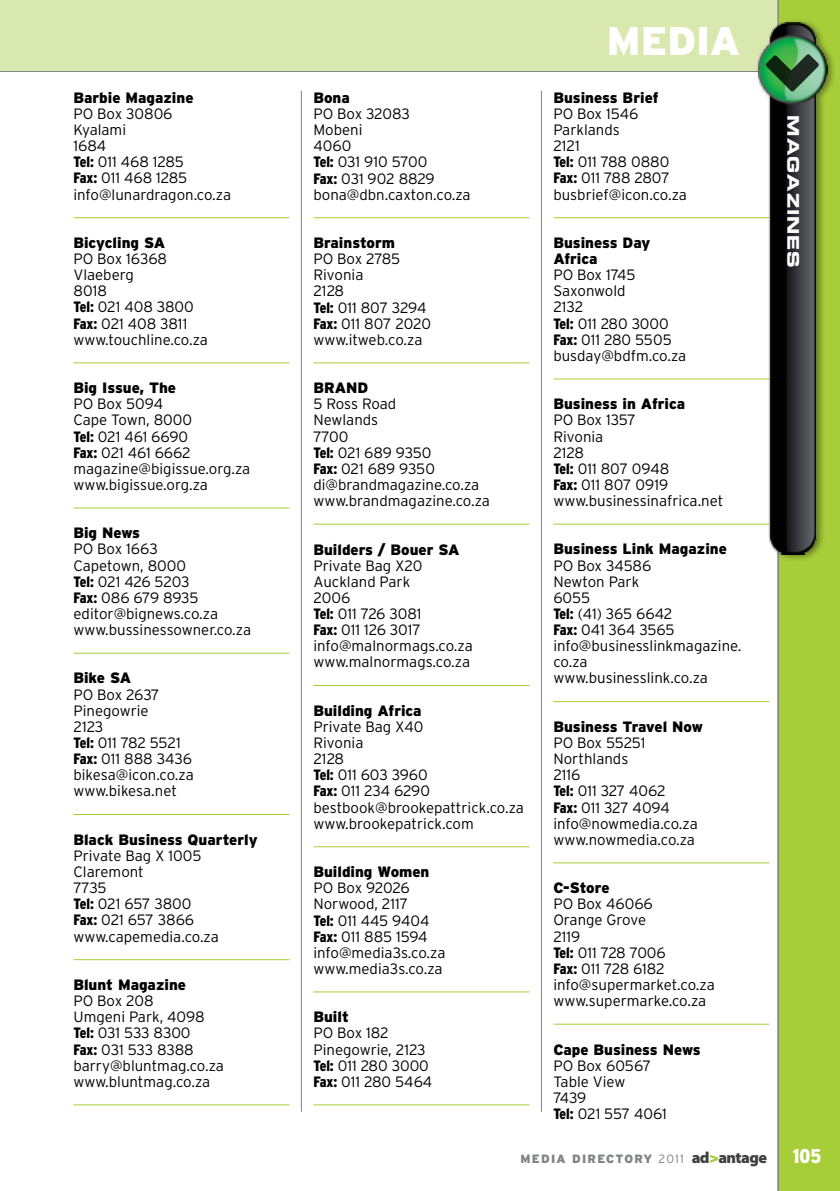
<style>
.page{position:relative;width:840px;height:1191px;background:#fff}
.page>*{position:absolute;margin:0;border:0;box-sizing:border-box;transform-origin:0 0}
.t1{font:900 40px "Interstate";color:#fff}
.t2{font:900 condensed 20px "Interstate";color:#fff}
.t3{font:16px "Eurostile LT Std Bold Ex 2";letter-spacing:.055em;color:#fff}
.t4{font:700 16px "Myriad Pro";color:#a6ce39}
.t5{font:300 15px/16.2px "Interstate";color:#000}
.t6{font:900 15px/16.2px "Interstate";color:#000}
.t7{font:900 12px "Interstate";letter-spacing:.1em;color:#808285}
.s1{font-weight:900;font-stretch:condensed}
.s2{font-weight:300}
.s3{font-family:"Myriad Pro";font-size:16px;color:#414042}
</style>
<div class="page">
<hr style="left:73px;top:217px;width:216px;height:1px;background:#a6ce39">
<hr style="left:73px;top:362px;width:216px;height:1px;background:#a6ce39">
<hr style="left:73px;top:507px;width:216px;height:1px;background:#a6ce39">
<hr style="left:73px;top:653px;width:216px;height:1px;background:#a6ce39">
<hr style="left:73px;top:814px;width:216px;height:1px;background:#a6ce39">
<hr style="left:73px;top:959px;width:216px;height:1px;background:#a6ce39">
<hr style="left:73px;top:1104px;width:216px;height:1px;background:#a6ce39">
<hr style="left:313px;top:217px;width:216px;height:1px;background:#a6ce39">
<hr style="left:313px;top:362px;width:216px;height:1px;background:#a6ce39">
<hr style="left:313px;top:524px;width:216px;height:1px;background:#a6ce39">
<hr style="left:313px;top:685px;width:216px;height:1px;background:#a6ce39">
<hr style="left:313px;top:846px;width:216px;height:1px;background:#a6ce39">
<hr style="left:313px;top:991px;width:216px;height:1px;background:#a6ce39">
<hr style="left:313px;top:1104px;width:216px;height:1px;background:#a6ce39">
<hr style="left:553px;top:217px;width:215px;height:1px;background:#a6ce39">
<hr style="left:553px;top:379px;width:215px;height:1px;background:#a6ce39">
<hr style="left:553px;top:524px;width:215px;height:1px;background:#a6ce39">
<hr style="left:553px;top:701px;width:215px;height:1px;background:#a6ce39">
<hr style="left:553px;top:862px;width:215px;height:1px;background:#a6ce39">
<hr style="left:553px;top:1023px;width:215px;height:1px;background:#a6ce39">
<hr style="left:301px;top:91px;width:1px;height:1020px;background:#808285">
<hr style="left:540px;top:91px;width:1px;height:1020px;background:#808285">
<div style="left:0;top:0;width:839px;height:71px;background:#d9e8ae"></div>
<hr style="left:0;top:71px;width:760px;height:1px;background:#808285">
<div style="left:777px;top:0;width:62px;height:1191px;background:#a6ce39"></div>
<hr style="left:777px;top:0;width:1px;height:1191px;background:#808285">
<div style="left:755px;top:18px;width:80px;height:544px;background:#000;opacity:.4"></div>
<img style="left:758px;top:23px;width:69px;height:531px">
<svg style="left:765px;top:54px;width:53px;height:37px;background:#3a7446"></svg>
<p class="t6" style="left:73px;top:89px;width:121px">Barbie Magazine</p>
<p class="t5" style="left:73px;top:105px;width:159px">PO Box 30806<br>Kyalami<br>1684<br><span class="s1">Tel:</span> 011 468 1285<br><span class="s1">Fax:</span> 011 468 1285 info@lunardragon.co.za</p>
<p class="t6" style="left:73px;top:234px;width:93px">Bicycling SA</p>
<p class="t5" style="left:73px;top:250px;width:136px">PO Box 16368<br>Vlaeberg<br>8018<br><span class="s1">Tel:</span> 021 408 3800<br><span class="s1">Fax:</span> 021 408 3811 www.touchline.co.za</p>
<p class="t6" style="left:73px;top:379px;width:104px">Big Issue, The</p>
<p class="t5" style="left:73px;top:396px;width:178px">PO Box 5094<br>Cape Town, 8000<br><span class="s1">Tel:</span> 021 461 6690<br><span class="s1">Fax:</span> 021 461 6662 magazine@bigissue.org.za www.bigissue.org.za</p>
<p class="t6" style="left:73px;top:525px;width:68px">Big News</p>
<p class="t5" style="left:73px;top:541px;width:179px">PO Box 1663<br>Capetown, 8000<br><span class="s1">Tel:</span> 021 426 5203<br><span class="s1">Fax:</span> 086 679 8935 editor@bignews.co.za www.bussinessowner.co.za</p>
<p class="t6" style="left:73px;top:670px;width:59px">Bike SA</p>
<p class="t5" style="left:73px;top:686px;width:122px">PO Box 2637<br>Pinegowrie<br>2123<br><span class="s1">Tel:</span> 011 782 5521<br><span class="s1">Fax:</span> 011 888 3436 bikesa@icon.co.za www.bikesa.net</p>
<p class="t6" style="left:73px;top:831px;width:185px">Black Business Quarterly</p>
<p class="t5" style="left:73px;top:847px;width:147px">Private Bag X 1005<br>Claremont<br>7735<br><span class="s1">Tel:</span> 021 657 3800<br><span class="s1">Fax:</span> 021 657 3866 www.capemedia.co.za</p>
<p class="t6" style="left:73px;top:976px;width:114px">Blunt Magazine</p>
<p class="t5" style="left:73px;top:992px;width:152px">PO Box 208<br>Umgeni Park, 4098<br><span class="s1">Tel:</span> 031 533 8300<br><span class="s1">Fax:</span> 031 533 8388 barry@bluntmag.co.za www.bluntmag.co.za</p>
<p class="t6" style="left:313px;top:89px;width:38px">Bona</p>
<p class="t5" style="left:313px;top:105px;width:159px">PO Box 32083<br>Mobeni<br>4060<br><span class="s1">Tel:</span> 031 910 5700<br><span class="s1">Fax:</span> 031 902 8829 bona@dbn.caxton.co.za</p>
<p class="t6" style="left:313px;top:234px;width:83px">Brainstorm</p>
<p class="t5" style="left:313px;top:251px;width:119px">PO Box 2785<br>Rivonia<br>2128<br><span class="s1">Tel:</span> 011 807 3294<br><span class="s1">Fax:</span> 011 807 2020 www.itweb.co.za</p>
<p class="t6" style="left:313px;top:380px;width:56px">BRAND</p>
<p class="t5" style="left:313px;top:396px;width:178px">5 Ross Road<br>Newlands<br>7700<br><span class="s1">Tel:</span> 021 689 9350<br><span class="s1">Fax:</span> 021 689 9350 di@brandmagazine.co.za www.brandmagazine.co.za</p>
<p class="t6" style="left:313px;top:541px;width:148px">Builders / Bouer SA</p>
<p class="t5" style="left:313px;top:557px;width:161px">Private Bag X20<br>Auckland Park<br>2006<br><span class="s1">Tel:</span> 011 726 3081<br><span class="s1">Fax:</span> 011 126 3017 info@malnormags.co.za www.malnormags.co.za</p>
<p class="t6" style="left:313px;top:702px;width:110px">Building Africa</p>
<p class="t5" style="left:313px;top:718px;width:212px">Private Bag X40<br>Rivonia<br>2128<br><span class="s1">Tel:</span> 011 603 3960<br><span class="s1">Fax:</span> 011 234 6290 bestbook@brookepattrick.co.za www.brookepatrick.com</p>
<p class="t6" style="left:313px;top:863px;width:117px">Building Women</p>
<p class="t5" style="left:313px;top:879px;width:133px">PO Box 92026<br>Norwood, 2117<br><span class="s1">Tel:</span> 011 445 9404<br><span class="s1">Fax:</span> 011 885 1594 info@media3s.co.za www.media3s.co.za</p>
<p class="t6" style="left:313px;top:1008px;width:37px">Built</p>
<p class="t5" style="left:313px;top:1025px;width:120px">PO Box 182<br>Pinegowrie, 2123<br><span class="s1">Tel:</span> 011 280 3000<br><span class="s1">Fax:</span> 011 280 5464</p>
<h1 class="t1" style="left:606px;top:18px;width:135px">MEDIA</h1>
<p class="t6" style="left:553px;top:89px;width:106px">Business Brief</p>
<p class="t5" style="left:553px;top:105px;width:135px">PO Box 1546<br>Parklands<br>2121<br><span class="s1">Tel:</span> 011 788 0880<br><span class="s1">Fax:</span> 011 788 2807 busbrief@icon.co.za</p>
<p class="t6" style="left:553px;top:234px;width:98px">Business Day<br>Africa</p>
<p class="t5" style="left:553px;top:267px;width:134px">PO Box 1745<br>Saxonwold<br>2132<br><span class="s1">Tel:</span> 011 280 3000<br><span class="s1">Fax:</span> 011 280 5505 busday@bdfm.co.za</p>
<p class="t6" style="left:553px;top:396px;width:133px">Business in Africa</p>
<p class="t5" style="left:553px;top:412px;width:171px">PO Box 1357<br>Rivonia<br>2128<br><span class="s1">Tel:</span> 011 807 0948<br><span class="s1">Fax:</span> 011 807 0919 www.businessinafrica.net</p>
<p class="t6" style="left:553px;top:541px;width:175px">Business Link Magazine</p>
<p class="t5" style="left:553px;top:557px;width:189px">PO Box 34586<br>Newton Park<br>6055<br><span class="s1">Tel:</span> (41) 365 6642<br><span class="s1">Fax:</span> 041 364 3565 info@businesslinkmagazine. co.za www.businesslink.co.za</p>
<p class="t6" style="left:553px;top:718px;width:151px">Business Travel Now</p>
<p class="t5" style="left:553px;top:734px;width:146px">PO Box 55251<br>Northlands<br>2116<br><span class="s1">Tel:</span> 011 327 4062<br><span class="s1">Fax:</span> 011 327 4094 info@nowmedia.co.za www.nowmedia.co.za</p>
<p class="t6" style="left:553px;top:879px;width:58px">C-Store</p>
<p class="t5" style="left:553px;top:895px;width:163px">PO Box 46066<br>Orange Grove<br>2119<br><span class="s1">Tel:</span> 011 728 7006<br><span class="s1">Fax:</span> 011 728 6182 info@supermarket.co.za www.supermarke.co.za</p>
<p class="t6" style="left:553px;top:1041px;width:149px">Cape Business News</p>
<p class="t5" style="left:553px;top:1057px;width:115px">PO Box 60567<br>Table View<br>7439<br><span class="s1">Tel:</span> 021 557 4061</p>
<p class="t3" style="left:804px;top:115px;width:154px;rotate:90deg">MAGAZINES</p>
<p class="t4" style="left:701px;top:1163px;width:10px;rotate:-90deg">v</p>
<h2 class="t2" style="left:792px;top:1145px;width:30px">105</h2>
<p class="t7" style="left:520px;top:1152px;width:248px">MEDIA DIRECTORY <span class="s2">2011</span> <span class="s3">ad antage</span></p>
</div>
